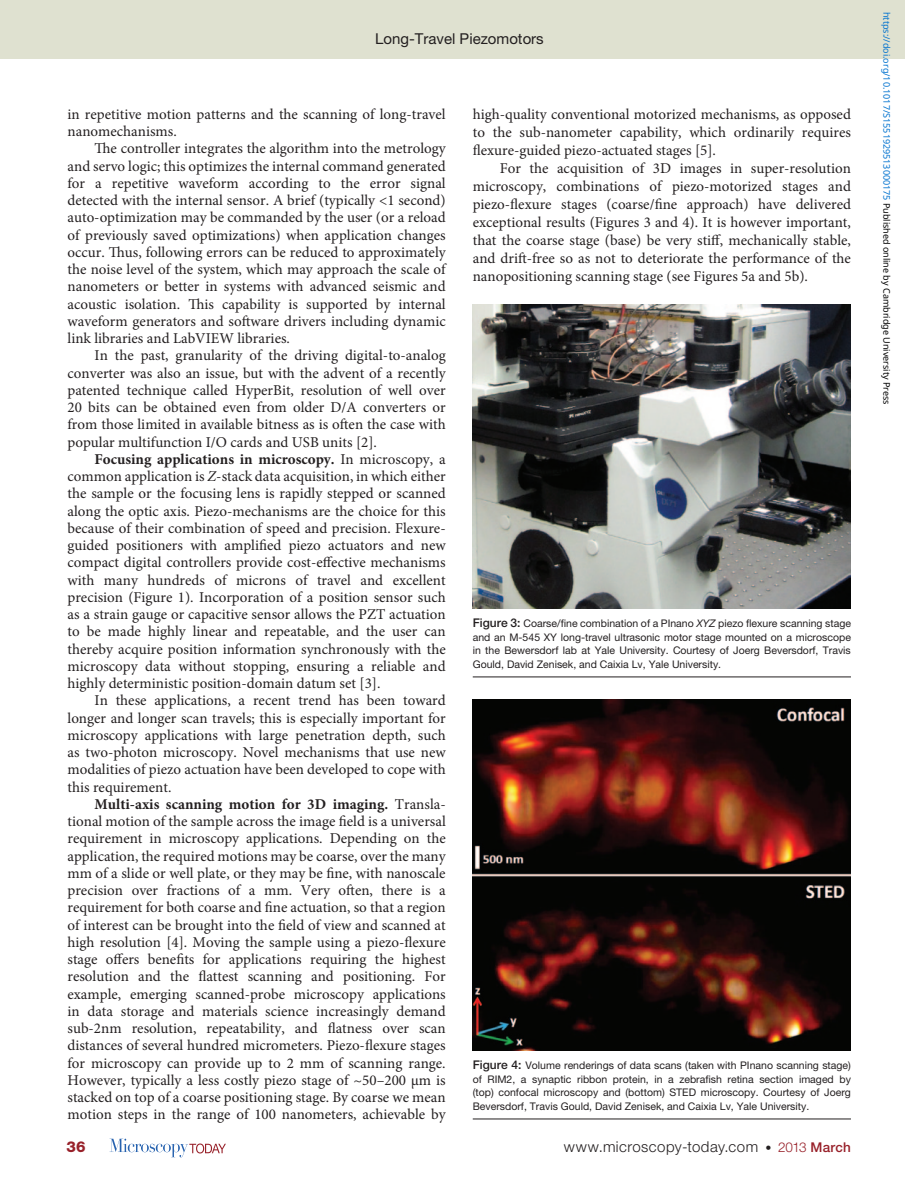
<style>
.page{position:relative;width:905px;height:1188px;background:#fff}
.page>*{position:absolute;margin:0;border:0;box-sizing:border-box;transform-origin:0 0}
.t1{font:15px/17.2px "Minion Pro";color:#231f20;text-align:justify}
.t2{font:300 15px "Helvetica Neue";letter-spacing:.03em;color:#231f20}
.t3{font:15px "Helvetica Neue";color:#231f20}
.t4{font:800 15px "Helvetica Neue";color:#98212a}
.t5{font:10.5px/13.5px "Helvetica Neue";color:#231f20;text-align:justify}
.t6{font:9px "Noto Sans";color:#0172cf}
.s1{font-weight:700}
.s2{font-style:italic}
.s3{font-weight:500;font-size:12px}
.s4{font-size:12px}
.s5{font-size:13.5px;color:#98212a}
.s6{font-weight:500;font-size:13.5px;color:#98212a}
.s7{color:#000}
</style>
<div class="page">
<svg style="left:110px;top:1139px;width:116px;height:18px"></svg>
<div style="left:0;top:0;width:904px;height:58px;background:#dfe1d0"></div>
<img style="left:472px;top:304px;width:378px;height:305px">
<img style="left:472px;top:700px;width:378px;height:351px">
<hr style="left:472px;top:1119px;width:378px;height:1px;background:#231f20">
<hr style="left:472px;top:677px;width:378px;height:1px;background:#231f20">
<p class="t3" style="left:375px;top:30px;width:170px">Long-Travel Piezomotors</p>
<p class="t1" style="left:68px;top:106px;width:380px">in repetitive motion patterns and the scanning of long-travel nanomechanisms.</p>
<p class="t1" style="left:68px;top:140px;width:380px;text-indent:27px">The controller integrates the algorithm into the metrology and servo logic; this optimizes the internal command generated for a repetitive waveform according to the error signal detected with the internal sensor. A brief (typically &lt;1 second) auto-optimization may be commanded by the user (or a reload of previously saved optimizations) when application changes occur. Thus, following errors can be reduced to approximately the noise level of the system, which may approach the scale of nanometers or better in systems with advanced seismic and acoustic isolation. This capability is supported by internal waveform generators and software drivers including dynamic link libraries and LabVIEW libraries.</p>
<p class="t1" style="left:68px;top:347px;width:380px;text-indent:27px">In the past, granularity of the driving digital-to-analog converter was also an issue, but with the advent of a recently patented technique called HyperBit, resolution of well over 20 bits can be obtained even from older D/A converters or from those limited in available bitness as is often the case with popular multifunction I/O cards and USB units [2].</p>
<p class="t1" style="left:68px;top:451px;width:380px;text-indent:27px"><span class="s1">Focusing applications in microscopy.</span> In microscopy, a common application is <span class="s2">Z</span>-stack data acquisition, in which either the sample or the focusing lens is rapidly stepped or scanned along the optic axis. Piezo-mechanisms are the choice for this because of their combination of speed and precision. Flexure&shy;guided positioners with amplified piezo actuators and new compact digital controllers provide cost-effective mechanisms with many hundreds of microns of travel and excellent precision (Figure 1). Incorporation of a position sensor such as a strain gauge or capacitive sensor allows the PZT actuation to be made highly linear and repeatable, and the user can thereby acquire position information synchronously with the microscopy data without stopping, ensuring a reliable and highly deterministic position-domain datum set [3].</p>
<p class="t1" style="left:68px;top:692px;width:380px;text-indent:27px">In these applications, a recent trend has been toward longer and longer scan travels; this is especially important for microscopy applications with large penetration depth, such as two-photon microscopy. Novel mechanisms that use new modalities of piezo actuation have been developed to cope with this requirement.</p>
<p class="t1" style="left:68px;top:796px;width:380px;text-indent:27px"><span class="s1">Multi-axis scanning motion for 3D imaging.</span> Transla&shy;tional motion of the sample across the image field is a universal requirement in microscopy applications. Depending on the application, the required motions may be coarse, over the many mm of a slide or well plate, or they may be fine, with nanoscale precision over fractions of a mm. Very often, there is a requirement for both coarse and fine actuation, so that a region of interest can be brought into the field of view and scanned at high resolution [4]. Moving the sample using a piezo-flexure stage offers benefits for applications requiring the highest resolution and the flattest scanning and positioning. For example, emerging scanned-probe microscopy applications in data storage and materials science increasingly demand sub-2nm resolution, repeatability, and flatness over scan distances of several hundred micrometers. Piezo-flexure stages for microscopy can provide up to 2 mm of scanning range.<br>However, typically a less costly piezo stage of ~50–200 µm is stacked on top of a coarse positioning stage. By coarse we mean motion steps in the range of 100 nanometers, achievable by</p>
<p class="t1" style="left:472px;top:105px;width:380px;line-height:18px">high-quality conventional motorized mechanisms, as opposed to the sub-nanometer capability, which ordinarily requires flexure-guided piezo-actuated stages [5].</p>
<p class="t1" style="left:472px;top:159px;width:380px;line-height:18px;text-indent:27px">For the acquisition of 3D images in super-resolution microscopy, combinations of piezo-motorized stages and piezo-flexure stages (coarse/fine approach) have delivered exceptional results (Figures 3 and 4). It is however important, that the coarse stage (base) be very stiff, mechanically stable, and drift-free so as not to deteriorate the performance of the nanopositioning scanning stage (see Figures 5a and 5b).</p>
<p class="t5" style="left:472px;top:616px;width:380px"><span class="s3">Figure 3:</span> Coarse/fine combination of a PInano <span class="s2">XYZ</span> piezo flexure scanning stage and an M-545 XY long-travel ultrasonic motor stage mounted on a microscope in the Bewersdorf lab at Yale University. Courtesy of Joerg Beversdorf, Travis Gould, David Zenisek, and Caixia Lv, Yale University.</p>
<p class="t5" style="left:472px;top:1058px;width:379px"><span class="s3">Figure 4:</span> Volume renderings of data scans (taken with PInano scanning stage) of RIM2, a synaptic ribbon protein, in a zebrafish retina section imaged by (top) confocal microscopy and (bottom) STED microscopy. Courtesy of Joerg Beversdorf, Travis Gould, David Zenisek, and Caixia Lv, Yale University.</p>
<p class="t4" style="left:66px;top:1138px;width:21px">36</p>
<p class="t2" style="left:564px;top:1138px;width:288px">www.microscopy-today.com <span class="s4">•</span> <span class="s5">2013</span> <span class="s6">March</span></p>
<p class="t6" style="left:893px;top:12px;width:394px;rotate:90deg">https://doi.org/10.1017/S1551929513000175 <span class="s7">Published online by Cambridge University Press</span></p>
</div>
